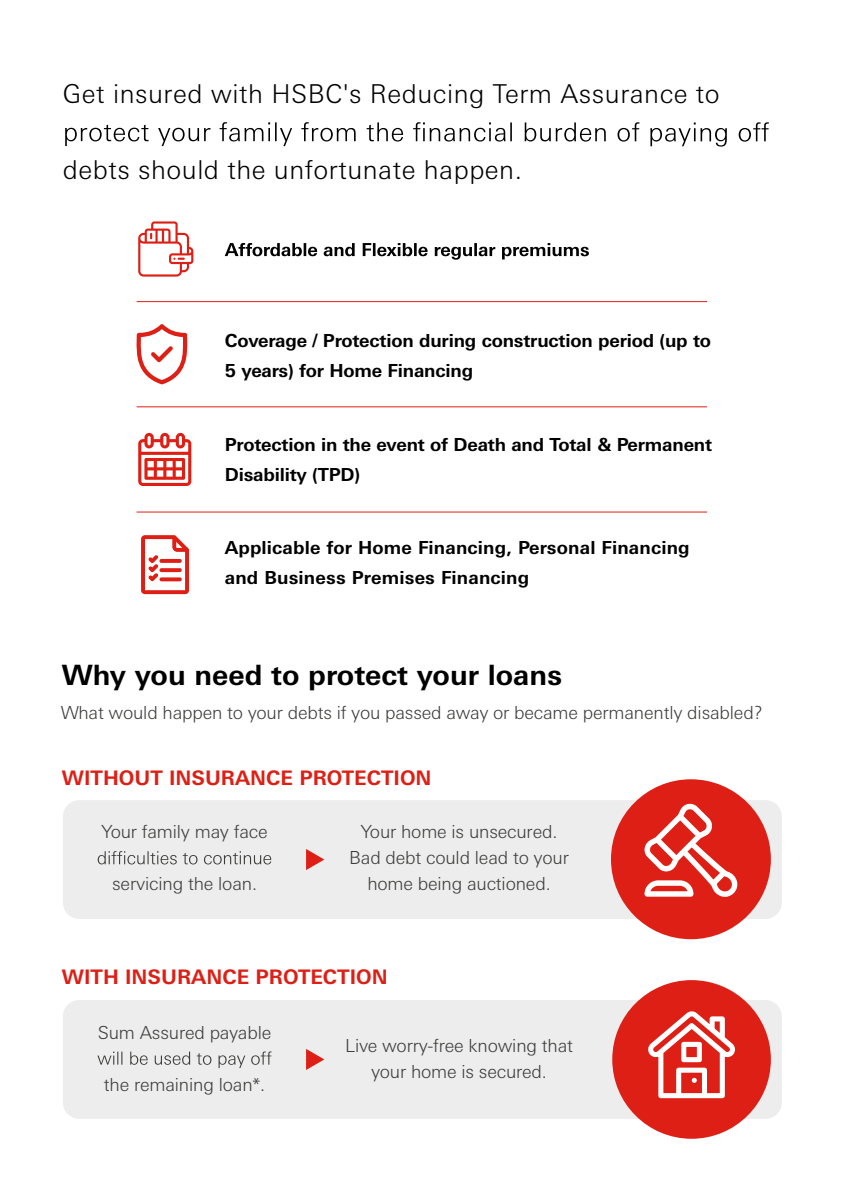
<style>
.page{position:relative;width:842px;height:1191px;background:#fff}
.page>*{position:absolute;margin:0;border:0;box-sizing:border-box;transform-origin:0 0}
.t1{font:700 28px "Univers Nextfor HSBC";color:#000}
.t2{font:300 26px "Univers Nextfor HSBC";letter-spacing:.02em;color:#000}
.t3{font:700 20px "Univers Nextfor HSBC";color:#dd1f15}
.t4{font:300 18px/26px "Univers Nextfor HSBC";letter-spacing:-.01em;color:#3c3c3b;text-align:center}
.t5{font:700 18px/30px "Univers Nextfor HSBC";letter-spacing:-.01em;color:#000}
.t6{font:700 18px/30px "Univers Nextfor HSBC";letter-spacing:.01em;color:#000}
</style>
<div class="page">
<div style="left:63px;top:800px;width:719px;height:119px;background:#ededed;border-radius:16px"></div>
<div style="left:63px;top:1000px;width:719px;height:118px;background:#ededed;border-radius:16px"></div>
<svg style="left:98px;top:851px;width:173px;height:13px"></svg>
<div style="left:611px;top:779px;width:160px;height:160px;background:#dd1f15;border-radius:50%"></div>
<svg style="left:644px;top:803px;width:94px;height:94px"></svg>
<svg style="left:306px;top:1049px;width:18px;height:21px"></svg>
<svg style="left:306px;top:849px;width:18px;height:21px"></svg>
<svg style="left:97px;top:1051px;width:175px;height:17px"></svg>
<div style="left:612px;top:980px;width:159px;height:158px;background:#dd1f15;border-radius:50%"></div>
<svg style="left:648px;top:1011px;width:87px;height:87px"></svg>
<svg style="left:65px;top:122px;width:704px;height:25px"></svg>
<svg style="left:138px;top:221px;width:55px;height:55px"></svg>
<svg style="left:138px;top:433px;width:53px;height:53px"></svg>
<svg style="left:136px;top:324px;width:52px;height:60px"></svg>
<svg style="left:225px;top:243px;width:364px;height:17px"></svg>
<svg style="left:141px;top:535px;width:48px;height:59px"></svg>
<hr style="left:137px;top:301px;width:570px;height:1px;background:#dd1f15">
<hr style="left:137px;top:406px;width:570px;height:1px;background:#dd1f15">
<hr style="left:137px;top:511px;width:570px;height:1px;background:#dd1f15">
<h2 class="t2" style="left:63px;top:75px;width:658px">Get insured with HSBC's Reducing Term Assurance to</h2>
<h2 class="t2" style="left:63px;top:151px;width:461px">debts should the unfortunate happen.</h2>
<p class="t5" style="left:225px;top:324px;width:488px">Coverage / Protection during construction period (up to<br>5 years) for Home Financing</p>
<p class="t5" style="left:225px;top:429px;width:489px">Protection in the event of Death and Total &amp; Permanent<br>Disability (TPD)</p>
<p class="t6" style="left:225px;top:532px;width:466px">Applicable for Home Financing, Personal Financing and Business Premises Financing</p>
<h1 class="t1" style="left:62px;top:655px;width:502px">Why you need to protect your loans</h1>
<p class="t4" style="left:61px;top:698px;width:703px">What would happen to your debts if you passed away or became permanently disabled?</p>
<p class="t3" style="left:62px;top:764px;width:371px">WITHOUT INSURANCE PROTECTION</p>
<p class="t4" style="left:102px;top:817px;width:168px">Your family may face</p>
<p class="t4" style="left:112px;top:869px;width:146px">servicing the loan.</p>
<p class="t4" style="left:349px;top:817px;width:221px">Your home is unsecured.<br>Bad debt could lead to your home being auctioned.</p>
<p class="t3" style="left:62px;top:962px;width:327px">WITH INSURANCE PROTECTION</p>
<p class="t4" style="left:98px;top:1018px;width:175px">Sum Assured payable</p>
<p class="t4" style="left:104px;top:1070px;width:163px">the remaining loan*.</p>
<p class="t4" style="left:345px;top:1031px;width:229px">Live worry-free knowing that your home is secured.</p>
</div>
